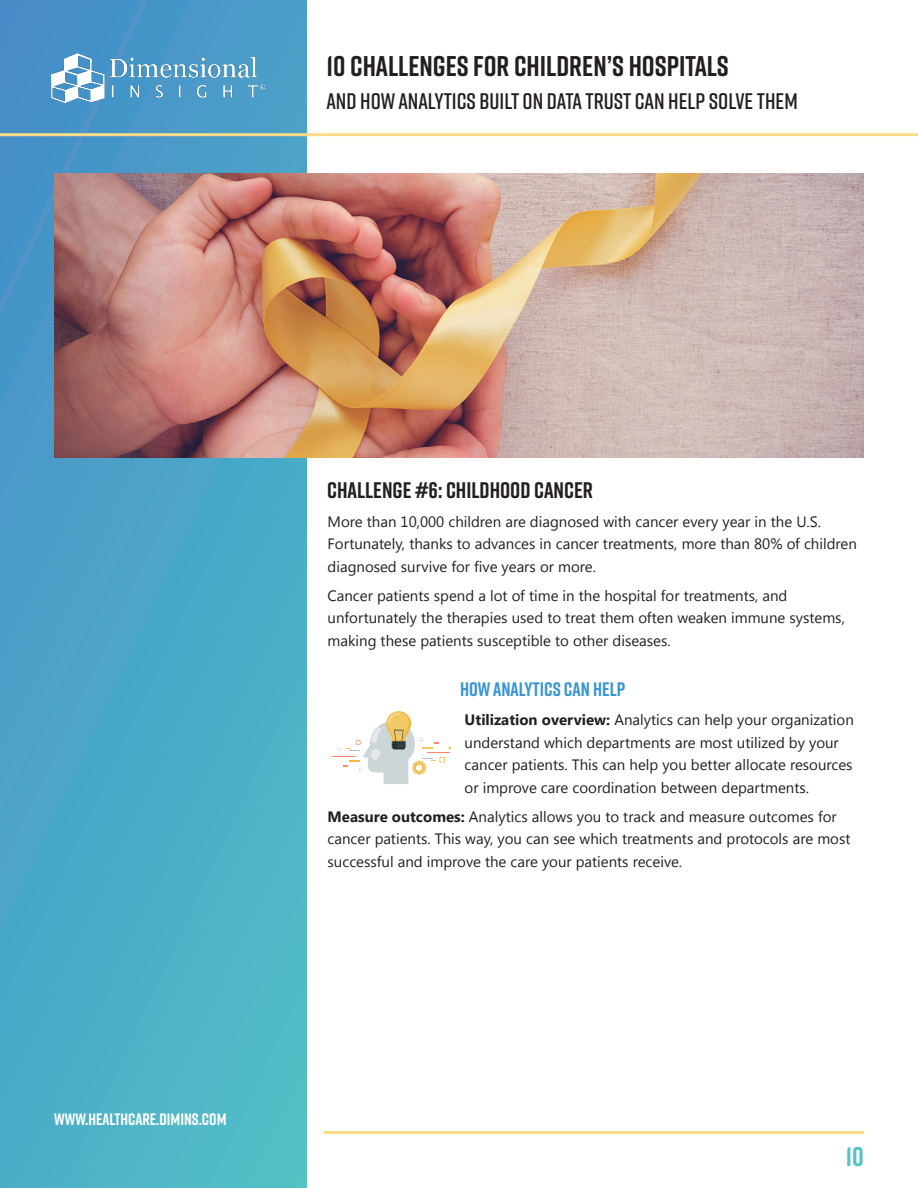
<style>
.page{position:relative;width:918px;height:1188px;background:#fff}
.page>*{position:absolute;margin:0;border:0;box-sizing:border-box;transform-origin:0 0}
.t1{font:700 28.5px "Rift";color:#231f20}
.t2{font:700 27px "Rift";color:#52c3c4}
.t3{font:600 22.5px "Rift";color:#231f20}
.t4{font:700 22.5px "Rift";color:#231f20}
.blue{font:700 19.5px "Rift";color:#3996d2}
.t5{font:700 16.5px "Rift";color:#fff}
.Body_1{font:15px/22.5px "Segoe UI";color:#231f20}
.s1{font-weight:700}
.s2{font-size:13.5px;color:#fff}
</style>
<div class="page">
<div style="left:0;top:0;width:306px;height:1188px;background:linear-gradient(to bottom,#468fc8,#4eb9c6)"></div>
<hr style="left:0;top:133px;width:918px;height:3px;background:#fedc87">
<hr style="left:324px;top:1131px;width:540px;height:3px;background:#fedc87">
<img style="left:54px;top:174px;width:810px;height:283px">
<svg style="left:332px;top:711px;width:119px;height:73px"></svg>
<img style="left:52px;top:54px;width:213px;height:49px">
<h1 class="t1" style="left:326px;top:45px;width:404px">10 CHALLENGES FOR CHILDREN’S HOSPITALS</h1>
<h3 class="t3" style="left:326px;top:85px;width:473px">AND HOW ANALYTICS BUILT ON DATA TRUST CAN HELP SOLVE THEM</h3>
<p class="t5" style="left:54px;top:1108px;width:174px">WWW.HEALTHCARE.DIMINS.COM</p>
<p class="t4" style="left:327px;top:474px;width:267px">CHALLENGE #6: CHILDHOOD CANCER</p>
<p class="Body_1" style="left:328px;top:509px;width:531px">More than 10,000 children are diagnosed with cancer every year in the U.S.<br>Fortunately, thanks to advances in cancer treatments, more than 80% of children diagnosed survive for five years or more.</p>
<p class="Body_1" style="left:328px;top:584px;width:519px">Cancer patients spend a lot of time in the hospital for treatments, and unfortunately the therapies used to treat them often weaken immune systems, making these patients susceptible to other diseases.</p>
<p class="blue" style="left:460px;top:676px;width:166px">HOW ANALYTICS CAN HELP</p>
<p class="Body_1" style="left:465px;top:708px;width:391px"><span class="s1">Utilization overview:</span> Analytics can help your organization understand which departments are most utilized by your cancer patients. This can help you better allocate resources or improve care coordination between departments.</p>
<p class="Body_1" style="left:328px;top:805px;width:524px"><span class="s1">Measure outcomes:</span> Analytics allows you to track and measure outcomes for cancer patients. This way, you can see which treatments and protocols are most successful and improve the care your patients receive.</p>
<h2 class="t2" style="left:846px;top:1137px;width:27px">10 <span class="s2">|</span></h2>
</div>
